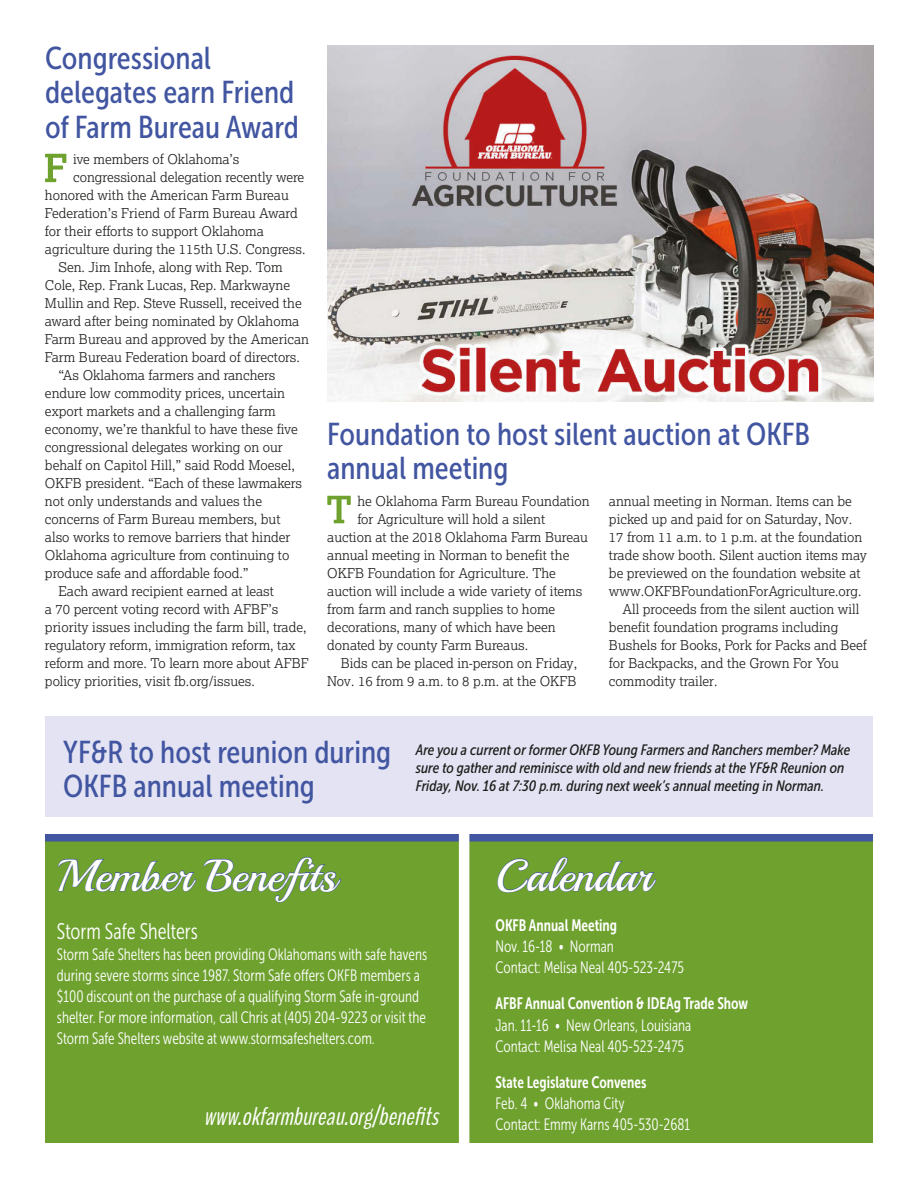
<style>
.page{position:relative;width:918px;height:1188px;background:#fff}
.page>*{position:absolute;margin:0;border:0;box-sizing:border-box;transform-origin:0 0}
.t1{font:45px "Playball";color:#fff}
.t2{font:31.5px/34.5px "Museo Sans Cond 500";color:#4155a1}
.t3{font:italic 25.5px "Bench Nine";color:#fff}
.t4{font:22.5px "Museo Sans Cond 300";color:#fff;scale:.9 1}
.t5{font:16.5px/21px "Museo Sans Cond 300";color:#fff;scale:.9 1}
.t6{font:16.5px "Museo Sans Cond 700";color:#fff;scale:.9 1}
.t7{font:italic 15px/18px "Museo Sans Cond 500";color:#1d1d1b}
.t8{font:300 13.5px "Lexia";color:#1d1d1b}
</style>
<div class="page">
<div style="left:45px;top:838px;width:828px;height:305px;background:#6ea12e"></div>
<svg style="left:58px;top:859px;width:138px;height:33px"></svg>
<svg style="left:203px;top:857px;width:138px;height:46px"></svg>
<svg style="left:497px;top:857px;width:159px;height:36px"></svg>
<div style="left:45px;top:834px;width:828px;height:8px;background:#4155a1"></div>
<div style="left:459px;top:826px;width:10px;height:328px;background:#fff"></div>
<svg style="left:45px;top:154px;width:21px;height:28px"></svg>
<img style="left:327px;top:45px;width:546px;height:356px">
<svg style="left:327px;top:496px;width:24px;height:27px"></svg>
<div style="left:45px;top:716px;width:828px;height:100px;background:#e3e3f3"></div>
<h2 class="t2" style="left:45px;top:41px;width:255px">Congressional delegates earn Friend of Farm Bureau Award</h2>
<p class="t8" style="left:73px;top:151px;width:168px">ive members of Oklahoma’s</p>
<p class="t8" style="left:73px;top:169px;width:233px">congressional delegation recently were</p>
<p class="t8" style="left:45px;top:187px;width:245px">honored with the American Farm Bureau</p>
<p class="t8" style="left:45px;top:205px;width:254px">Federation’s Friend of Farm Bureau Award</p>
<p class="t8" style="left:45px;top:223px;width:220px">for their efforts to support Oklahoma</p>
<p class="t8" style="left:45px;top:241px;width:262px">agriculture during the 115th U.S. Congress.</p>
<p class="t8" style="left:58px;top:259px;width:226px">Sen. Jim Inhofe, along with Rep. Tom</p>
<p class="t8" style="left:45px;top:277px;width:247px">Cole, Rep. Frank Lucas, Rep. Markwayne</p>
<p class="t8" style="left:45px;top:295px;width:258px">Mullin and Rep. Steve Russell, received the</p>
<p class="t8" style="left:45px;top:313px;width:256px">award after being nominated by Oklahoma</p>
<p class="t8" style="left:45px;top:331px;width:265px">Farm Bureau and approved by the American</p>
<p class="t8" style="left:45px;top:349px;width:256px">Farm Bureau Federation board of directors.</p>
<p class="t8" style="left:58px;top:367px;width:218px">“As Oklahoma farmers and ranchers</p>
<p class="t8" style="left:45px;top:385px;width:242px">endure low commodity prices, uncertain</p>
<p class="t8" style="left:45px;top:403px;width:232px">export markets and a challenging farm</p>
<p class="t8" style="left:45px;top:421px;width:254px">economy, we’re thankful to have these five</p>
<p class="t8" style="left:45px;top:439px;width:239px">congressional delegates working on our</p>
<p class="t8" style="left:45px;top:457px;width:251px">behalf on Capitol Hill,” said Rodd Moesel,</p>
<p class="t8" style="left:45px;top:475px;width:259px">OKFB president. “Each of these lawmakers</p>
<p class="t8" style="left:45px;top:492px;width:219px">not only understands and values the</p>
<p class="t8" style="left:45px;top:510px;width:237px">concerns of Farm Bureau members, but</p>
<p class="t8" style="left:45px;top:528px;width:247px">also works to remove barriers that hinder</p>
<p class="t8" style="left:45px;top:546px;width:246px">Oklahoma agriculture from continuing to</p>
<p class="t8" style="left:45px;top:564px;width:205px">produce safe and affordable food.”</p>
<p class="t8" style="left:58px;top:582px;width:217px">Each award recipient earned at least</p>
<p class="t8" style="left:45px;top:600px;width:235px">a 70 percent voting record with AFBF’s</p>
<p class="t8" style="left:45px;top:618px;width:263px">priority issues including the farm bill, trade,</p>
<p class="t8" style="left:45px;top:636px;width:252px">regulatory reform, immigration reform, tax</p>
<p class="t8" style="left:45px;top:654px;width:265px">reform and more. To learn more about AFBF</p>
<p class="t8" style="left:45px;top:672px;width:211px">policy priorities, visit fb.org/issues.</p>
<h2 class="t2" style="left:327px;top:417px;width:485px">Foundation to host silent auction at OKFB annual meeting</h2>
<p class="t8" style="left:358px;top:493px;width:234px">he Oklahoma Farm Bureau Foundation</p>
<p class="t8" style="left:358px;top:511px;width:189px">for Agriculture will hold a silent</p>
<p class="t8" style="left:327px;top:529px;width:262px">auction at the 2018 Oklahoma Farm Bureau</p>
<p class="t8" style="left:327px;top:547px;width:244px">annual meeting in Norman to benefit the</p>
<p class="t8" style="left:327px;top:565px;width:230px">OKFB Foundation for Agriculture. The</p>
<p class="t8" style="left:327px;top:583px;width:257px">auction will include a wide variety of items</p>
<p class="t8" style="left:327px;top:601px;width:229px">from farm and ranch supplies to home</p>
<p class="t8" style="left:327px;top:619px;width:230px">decorations, many of which have been</p>
<p class="t8" style="left:327px;top:637px;width:202px">donated by county Farm Bureaus.</p>
<p class="t8" style="left:341px;top:655px;width:238px">Bids can be placed in-person on Friday,</p>
<p class="t8" style="left:327px;top:673px;width:251px">Nov. 16 from 9 a.m. to 8 p.m. at the OKFB</p>
<p class="t8" style="left:609px;top:493px;width:244px">annual meeting in Norman. Items can be</p>
<p class="t8" style="left:609px;top:511px;width:245px">picked up and paid for on Saturday, Nov.</p>
<p class="t8" style="left:609px;top:529px;width:255px">17 from 11 a.m. to 1 p.m. at the foundation</p>
<p class="t8" style="left:609px;top:547px;width:259px">trade show booth. Silent auction items may</p>
<p class="t8" style="left:609px;top:565px;width:253px">be previewed on the foundation website at</p>
<p class="t8" style="left:609px;top:583px;width:254px">www.OKFBFoundationForAgriculture.org.</p>
<p class="t8" style="left:622px;top:601px;width:238px">All proceeds from the silent auction will</p>
<p class="t8" style="left:609px;top:619px;width:231px">benefit foundation programs including</p>
<p class="t8" style="left:609px;top:637px;width:260px">Bushels for Books, Pork for Packs and Beef</p>
<p class="t8" style="left:609px;top:655px;width:232px">for Backpacks, and the Grown For You</p>
<p class="t8" style="left:609px;top:672px;width:110px">commodity trailer.</p>
<h2 class="t2" style="left:63px;top:735px;width:329px">YF&amp;R to host reunion during<br>OKFB annual meeting</h2>
<p class="t7" style="left:416px;top:741px;width:436px">Are you a current or former OKFB Young Farmers and Ranchers member? Make sure to gather and reminisce with old and new friends at the YF&amp;R Reunion on<br>Friday, Nov. 16 at 7:30 p.m. during next week’s annual meeting in Norman.</p>
<h1 class="t1" style="left:57px;top:848px;width:281px">Member Benefits</h1>
<h1 class="t1" style="left:495px;top:848px;width:158px">Calendar</h1>
<h3 class="t4" style="left:57px;top:919px;width:158px">Storm Safe Shelters</h3>
<p class="t5" style="left:57px;top:944px;width:413px">Storm Safe Shelters has been providing Oklahomans with safe havens during severe storms since 1987. Storm Safe offers OKFB members a $100 discount on the purchase of a qualifying Storm Safe in-ground shelter. For more information, call Chris at (405) 204-9223 or visit the Storm Safe Shelters website at www.stormsafeshelters.com.</p>
<p class="t6" style="left:495px;top:917px;width:137px">OKFB Annual Meeting</p>
<p class="t5" style="left:495px;top:936px;width:211px">Nov. 16-18 • Norman<br>Contact: Melisa Neal 405-523-2475</p>
<p class="t6" style="left:495px;top:995px;width:282px">AFBF Annual Convention &amp; IDEAg Trade Show</p>
<p class="t5" style="left:495px;top:1014px;width:219px">Jan. 11-16 • New Orleans, Louisiana<br>Contact: Melisa Neal 405-523-2475</p>
<h3 class="t3" style="left:203px;top:1100px;width:243px">www.okfarmbureau.org/benefits</h3>
<p class="t6" style="left:495px;top:1073px;width:169px">State Legislature Convenes</p>
<p class="t5" style="left:495px;top:1093px;width:218px">Feb. 4 • Oklahoma City<br>Contact: Emmy Karns 405-530-2681</p>
</div>
